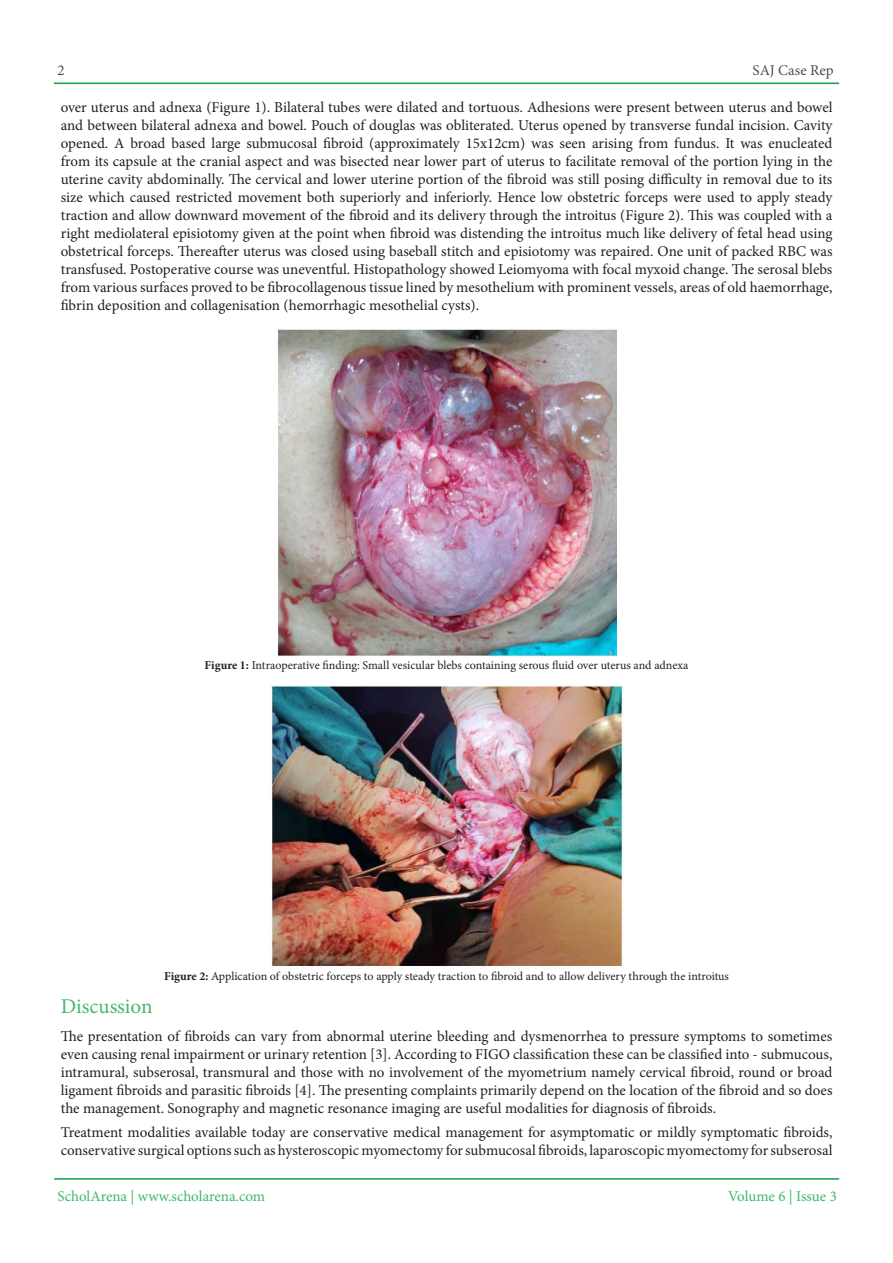
<style>
.page{position:relative;width:893px;height:1263px;background:#fff}
.page>*{position:absolute;margin:0;border:0;box-sizing:border-box;transform-origin:0 0}
.t1{font:21px "Minion Pro";color:#45b86b}
.t2{font:15px/18px "Minion Pro";letter-spacing:-.005em;color:#231f20;text-align:justify}
.t3{font:15px "Minion Pro";letter-spacing:-.005em;color:#40b86b}
.t4{font:15px "Minion Pro";color:#524c4c}
.t5{font:12px "Minion Pro";color:#231f20}
.s1{font-weight:700}
</style>
<div class="page">
<hr style="left:54px;top:83px;width:785px;height:1px;background:#0aa345">
<hr style="left:54px;top:1178px;width:785px;height:1px;background:#0aa345">
<img style="left:278px;top:329px;width:339px;height:327px">
<img style="left:270px;top:686px;width:353px;height:282px">
<p class="t4" style="left:57px;top:60px;width:9px">2</p>
<p class="t4" style="left:753px;top:60px;width:83px">SAJ Case Rep</p>
<p class="t2" style="left:61px;top:98px;width:773px">over uterus and adnexa (Figure .)1 Bilateral tubes were dilated and tortuous. Adhesions were present between uterus and bowel and between bilateral adnexa and bowel. Pouch of douglas was obliterated. Uterus opened by transverse fundal incision. Cavity opened A. broad based large submucosal fibroid (approximately 15x12cm) was seen arising from fundus. It was enucleated from its capsule at the cranial aspect and was bisected near lower part of uterus to facilitate removal of the portion lying in the uterine cavity abdominally. The cervical and lower uterine portion of the fibroid was still posing difficulty in removal due to its size which caused restricted movement both superiorly and inferiorly. Hence low obstetric forceps were used to apply steady traction and allow downward movement of the fibroid and its delivery through the introitus (Figure .)2 This was coupled with a right mediolateral episiotomy given at the point when fibroid was distending the introitus much like delivery of fetal head using obstetrical forceps. Thereafter uterus was closed using baseball stitch and episiotomy was repaired. One unit of packed RBC was transfused. Postoperative course was uneventful. Histopathology showed Leiomyoma with focal myxoid change. The serosal blebs from various surfaces proved to be fibrocollagenous tissue lined by mesothelium with prominent vessels, areas of old haemorrhage, fibrin deposition and collagenisation (hemorrhagic mesothelial cysts .(</p>
<p class="t5" style="left:205px;top:657px;width:485px"><span class="s1">Figure 1:</span> Intraoperative finding: Small vesicular blebs containing serous fluid over uterus and adnexa</p>
<p class="t1" style="left:61px;top:992px;width:93px">Discussion</p>
<p class="t5" style="left:164px;top:968px;width:566px"><span class="s1">Figure 2:</span> Application of obstetric forceps to apply steady traction to fibroid and to allow delivery through the introitus</p>
<p class="t2" style="left:61px;top:1027px;width:773px">The presentation of fibroids can vary from abnormal uterine bleeding and dysmenorrhea to pressure symptoms to sometimes even causing renal impairment or urinary retention .]3[ According to FIGO classification these can be classified into - submucous, intramural, subserosal, transmural and those with no involvement of the myometrium namely cervical fibroid, round or broad ligament fibroids and parasitic fibroids .]4[ The presenting complaints primarily depend on the location of the fibroid and so does the management. Sonography and magnetic resonance imaging are useful modalities for diagnosis of fibroids.</p>
<p class="t2" style="left:61px;top:1123px;width:773px">Treatment modalities available today are conservative medical management for asymptomatic or mildly symptomatic fibroids, conservativesurgicaloptionssuchashysteroscopicmyomectomyforsubmucosalfibroids,laparoscopicmyomectomyforsubserosal</p>
<p class="t3" style="left:58px;top:1186px;width:209px">ScholArena | www.scholarena.com</p>
<p class="t3" style="left:728px;top:1186px;width:110px">Volume 6 | Issue 3</p>
</div>
